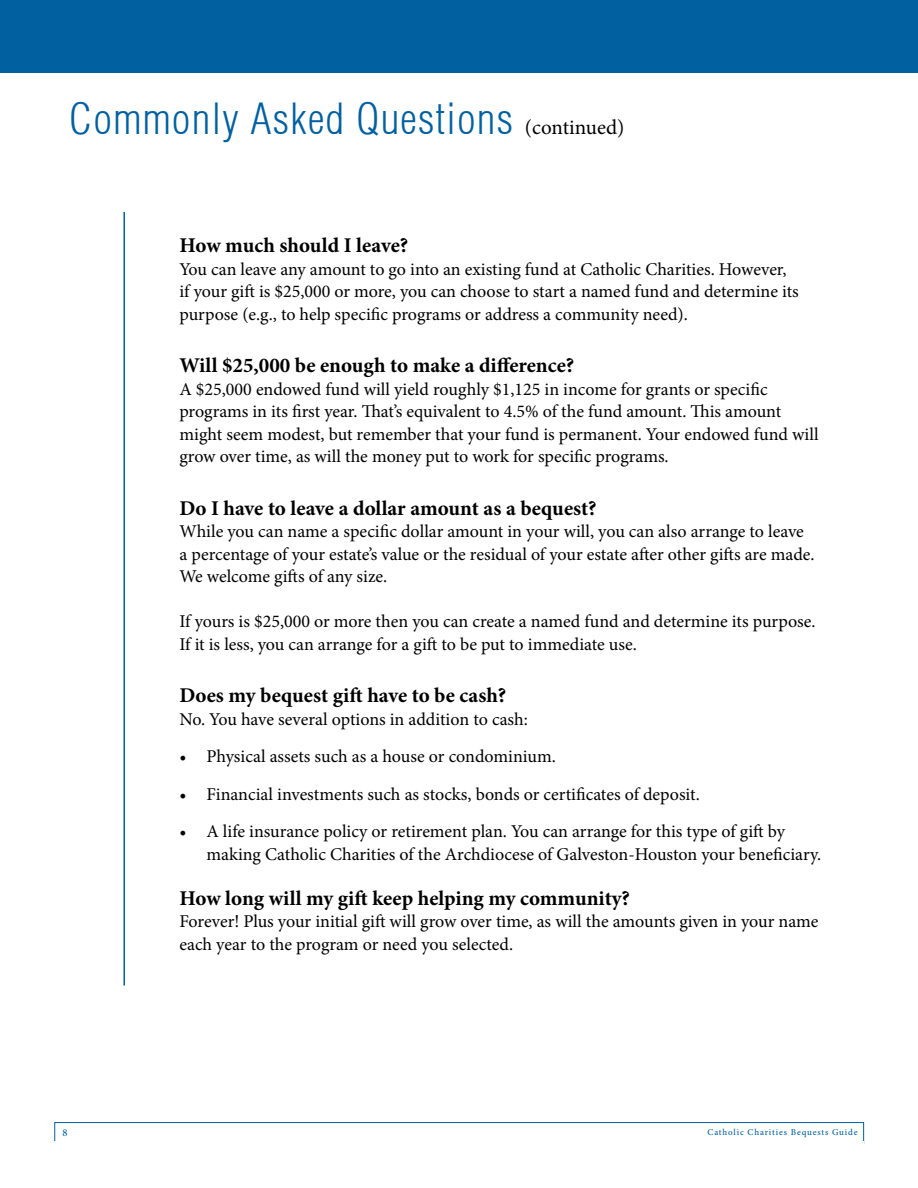
<style>
.page{position:relative;width:918px;height:1188px;background:#fff}
.page>*{position:absolute;margin:0;border:0;box-sizing:border-box;transform-origin:0 0}
.t1{font:300 condensed 42px "Helvetica";letter-spacing:.03em;color:#0060a0}
.t2{font:700 21px "Minion Pro";color:#000}
.t3{font:18px/22.5px "Minion Pro";letter-spacing:-.005em;color:#000}
.t4{font:500 10.5px "Minion Pro";color:#0060a0}
.t5{font:500 9px "Minion Pro";letter-spacing:.09em;color:#0060a0}
.s1{font-family:"Minion Pro";font-weight:400;font-stretch:normal;font-size:21px;color:#000}
</style>
<div class="page">
<div style="left:54px;top:1122px;width:810px;height:22px;border:1px solid #0060a0"></div>
<div style="left:54px;top:1141px;width:810px;height:28px;background:#fff"></div>
<hr style="left:123px;top:212px;width:2px;height:774px;background:#0060a0">
<div style="left:0;top:0;width:918px;height:73px;background:#0060a0"></div>
<h1 class="t1" style="left:69px;top:92px;width:557px">Commonly Asked Questions <span class="s1">(continued)</span></h1>
<p class="t2" style="left:179px;top:231px;width:230px">How much should I leave?</p>
<p class="t3" style="left:179px;top:258px;width:621px">You can leave any amount to go into an existing fund at Catholic Charities. However, if your gift is $25,000 or more, you can choose to start a named fund and determine its purpose (e.g., to help specific programs or address a community need).</p>
<p class="t2" style="left:179px;top:351px;width:396px">Will $25,000 be enough to make a difference?</p>
<p class="t3" style="left:179px;top:378px;width:641px">A $25,000 endowed fund will yield roughly $1,125 in income for grants or specific programs in its first year. That’s equivalent to 4.5% of the fund amount. This amount might seem modest, but remember that your fund is permanent. Your endowed fund will grow over time, as will the money put to work for specific programs.</p>
<p class="t2" style="left:179px;top:493px;width:419px">Do I have to leave a dollar amount as a bequest?</p>
<p class="t3" style="left:179px;top:521px;width:637px">While you can name a specific dollar amount in your will, you can also arrange to leave a percentage of your estate’s value or the residual of your estate after other gifts are made.<br>We welcome gifts of any size.</p>
<p class="t3" style="left:179px;top:611px;width:638px">If yours is $25,000 or more then you can create a named fund and determine its purpose.<br>If it is less, you can arrange for a gift to be put to immediate use.</p>
<p class="t2" style="left:179px;top:681px;width:328px">Does my bequest gift have to be cash?</p>
<p class="t3" style="left:179px;top:708px;width:350px">No. You have several options in addition to cash:</p>
<p class="t3" style="left:179px;top:746px;width:378px">• Physical assets such as a house or condominium.</p>
<p class="t3" style="left:179px;top:783px;width:522px">• Financial investments such as stocks, bonds or certificates of deposit.</p>
<p class="t3" style="left:206px;top:821px;width:616px;text-indent:-27px">• A life insurance policy or retirement plan. You can arrange for this type of gift by making Catholic Charities of the Archdiocese of Galveston-Houston your beneficiary.</p>
<p class="t2" style="left:179px;top:883px;width:452px">How long will my gift keep helping my community?</p>
<p class="t3" style="left:179px;top:911px;width:641px">Forever! Plus your initial gift will grow over time, as will the amounts given in your name each year to the program or need you selected.</p>
<p class="t4" style="left:63px;top:1125px;width:7px">8</p>
<p class="t5" style="left:707px;top:1126px;width:152px">Catholic Charities Bequests Guide</p>
</div>
